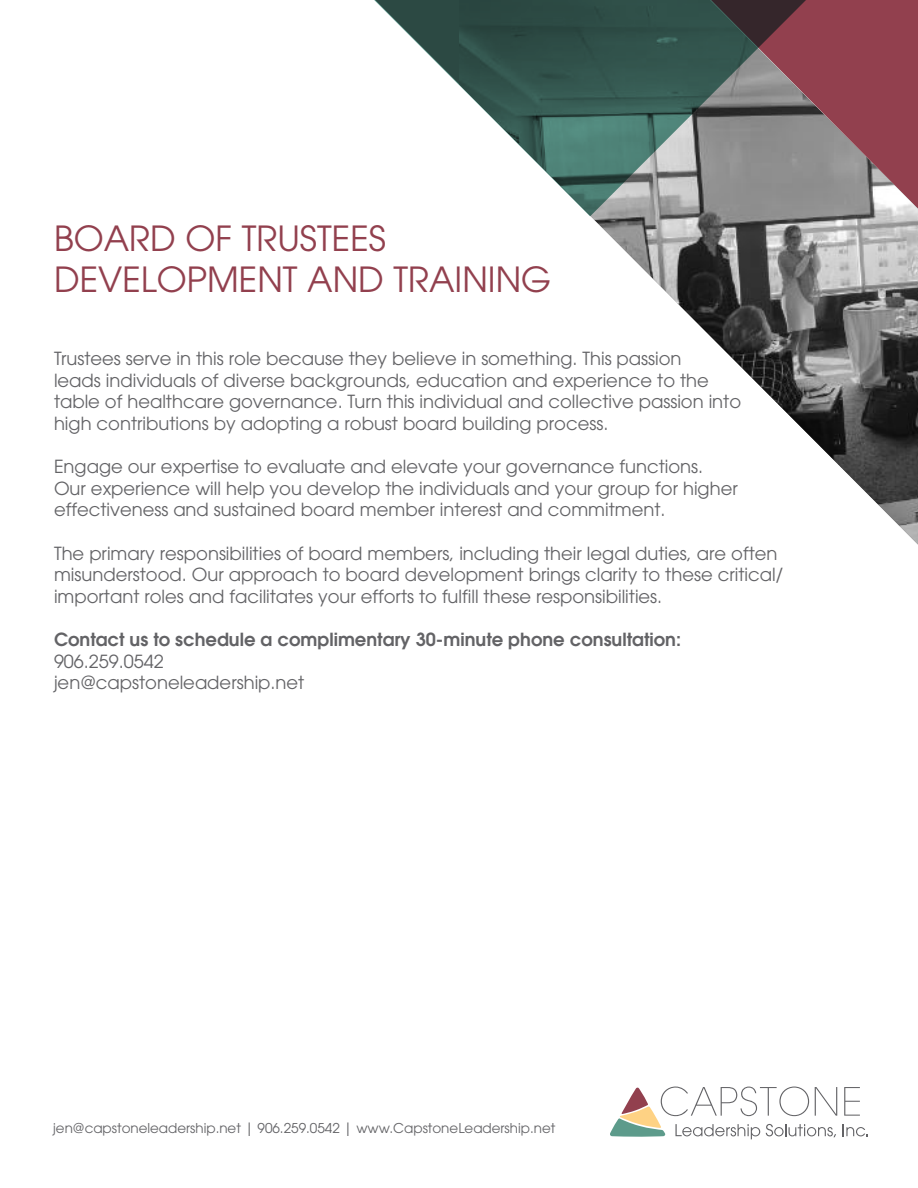
<style>
.page{position:relative;width:918px;height:1188px;background:#fff}
.page>*{position:absolute;margin:0;border:0;box-sizing:border-box;transform-origin:0 0}
.t1{font:34.5px/41.4px "Avant Garde";color:#92404e}
.t2{font:18px/21.6px "Avant Garde";color:#636366}
.t3{font:600 18px "Avant Garde";color:#636366}
.t4{font:13.5px "Avant Garde";color:#636366}
</style>
<div class="page">
<img style="left:590px;top:0;width:328px;height:545px">
<svg style="left:374px;top:0;width:445px;height:216px"></svg>
<svg style="left:844px;top:1087px;width:16px;height:29px"></svg>
<svg style="left:843px;top:1124px;width:25px;height:12px"></svg>
<svg style="left:610px;top:1087px;width:227px;height:52px"></svg>
<p class="t1" style="left:54px;top:218px;width:499px">BOARD OF TRUSTEES<br>DEVELOPMENT AND TRAINING</p>
<p class="t2" style="left:54px;top:348px;width:689px">Trustees serve in this role because they believe in something. This passion<br>leads individuals of diverse backgrounds, education and experience to the table of healthcare governance. Turn this individual and collective passion into high contributions by adopting a robust board building process.</p>
<p class="t2" style="left:54px;top:456px;width:685px">Engage our expertise to evaluate and elevate your governance functions.<br>Our experience will help you develop the individuals and your group for higher effectiveness and sustained board member interest and commitment.</p>
<p class="t2" style="left:54px;top:542px;width:731px">The primary responsibilities of board members, including their legal duties, are often misunderstood. Our approach to board development brings clarity to these critical/ important roles and facilitates your efforts to fulfill these responsibilities.</p>
<p class="t3" style="left:54px;top:628px;width:629px">Contact us to schedule a complimentary 30-minute phone consultation:</p>
<p class="t2" style="left:54px;top:650px;width:111px">906.259.0542</p>
<p class="t2" style="left:54px;top:672px;width:252px">jen@capstoneleadership.net</p>
<p class="t4" style="left:53px;top:1120px;width:504px">jen@capstoneleadership.net | 906.259.0542 | www.CapstoneLeadership.net</p>
</div>
